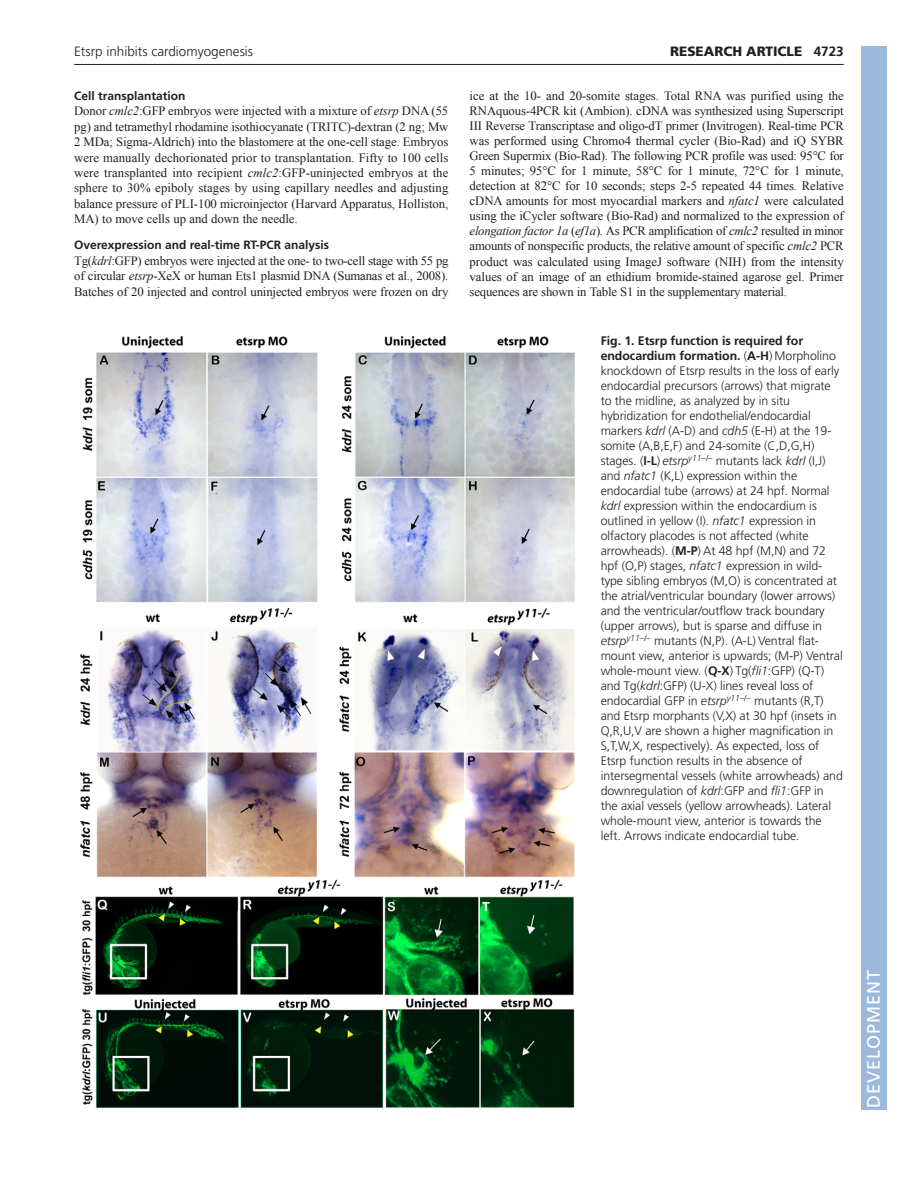
<style>
.page{position:relative;width:918px;height:1188px;background:#fff}
.page>*{position:absolute;margin:0;border:0;box-sizing:border-box;transform-origin:0 0}
.t1{font:18px "Frutiger LT Std";letter-spacing:.055em;color:#fff}
.t2{font:300 13.5px "Frutiger LT Std";color:#231f20}
.t3{font:900 13.5px "Frutiger LT Std";color:#231f20}
.t4{font:12.75px/15px "Times New Roman";letter-spacing:-.01em;color:#231f20;text-align:justify}
.t5{font:300 12.3px/15px "Frutiger LT Std";letter-spacing:-.005em;color:#231f20}
.t6{font:700 12px "Frutiger LT Std";color:#231f20}
.s1{font-weight:700}
.s2{font-style:italic}
</style>
<div class="page">
<hr style="left:74px;top:64px;width:770px;height:1px;background:#231f20">
<img style="left:80px;top:336px;width:495px;height:772px">
<div style="left:861px;top:46px;width:25px;height:1064px;background:#9cb9db"></div>
<p class="t2" style="left:74px;top:46px;width:180px">Etsrp inhibits cardiomyogenesis</p>
<p class="t3" style="left:670px;top:46px;width:175px">RESEARCH ARTICLE <span class="s1">4723</span></p>
<p class="t6" style="left:74px;top:91px;width:113px">Cell transplantation</p>
<p class="t4" style="left:74px;top:103px;width:376px;line-height:15.5px">Donor <span class="s2">cmlc2</span>:GFP embryos were injected with a mixture of <span class="s2">etsrp</span> DNA (55 pg) and tetramethyl rhodamine isothiocyanate (TRITC)-dextran (2 ng; Mw 2 MDa; Sigma-Aldrich) into the blastomere at the one-cell stage. Embryos were manually dechorionated prior to transplantation. Fifty to 100 cells were transplanted into recipient <span class="s2">cmlc2</span>:GFP-uninjected embryos at the sphere to 30% epiboly stages by using capillary needles and adjusting balance pressure of PLI-100 microinjector (Harvard Apparatus, Holliston, MA) to move cells up and down the needle.</p>
<p class="t6" style="left:74px;top:240px;width:257px">Overexpression and real-time RT-PCR analysis</p>
<p class="t4" style="left:74px;top:253px;width:376px;line-height:15.5px">Tg(<span class="s2">kdrl</span>:GFP) embryos were injected at the one- to two-cell stage with 55 pg of circular <span class="s2">etsrp</span>-XeX or human Ets1 plasmid DNA (Sumanas et al., 2008).<br>Batches of 20 injected and control uninjected embryos were frozen on dry</p>
<p class="t4" style="left:470px;top:88px;width:376px">ice at the 10- and 20-somite stages. Total RNA was purified using the RNAquous-4PCR kit (Ambion). cDNA was synthesized using Superscript III Reverse Transcriptase and oligo-dT primer (Invitrogen). Real-time PCR was performed using Chromo4 thermal cycler (Bio-Rad) and iQ SYBR Green Supermix (Bio-Rad). The following PCR profile was used: 95°C for 5 minutes; 95°C for 1 minute, 58°C for 1 minute, 72°C for 1 minute, detection at 82°C for 10 seconds; steps 2-5 repeated 44 times. Relative cDNA amounts for most myocardial markers and <span class="s2">nfatc1</span> were calculated using the iCycler software (Bio-Rad) and normalized to the expression of <span class="s2">elongation factor 1a</span> (<span class="s2">ef1a</span>). As PCR amplification of <span class="s2">cmlc2</span> resulted in minor amounts of nonspecific products, the relative amount of specific <span class="s2">cmlc2</span> PCR product was calculated using ImageJ software (NIH) from the intensity values of an image of an ethidium bromide-stained agarose gel. Primer sequences are shown in Table S1 in the supplementary material.</p>
<p class="t5" style="left:601px;top:335px;width:244px"><span class="s1">Fig. 1. Etsrp function is required for endocardium formation.</span> (<span class="s1">A-H</span>) Morpholino knockdown of Etsrp results in the loss of early endocardial precursors (arrows) that migrate to the midline, as analyzed by in situ hybridization for endothelial/endocardial markers <span class="s2">kdrl</span> (A-D) and <span class="s2">cdh5</span> (E-H) at the 19- somite (A,B,E,F) and 24-somite (C,D,G,H) stages. (<span class="s1">I-L</span>) <span class="s2">etsrp</span><sup>y11–/–</sup> mutants lack <span class="s2">kdrl</span> (I,J) and <span class="s2">nfatc1</span> (K,L) expression within the endocardial tube (arrows) at 24 hpf. Normal <span class="s2">kdrl</span> expression within the endocardium is outlined in yellow (I). <span class="s2">nfatc1</span> expression in olfactory placodes is not affected (white arrowheads). (<span class="s1">M-P</span>) At 48 hpf (M,N) and 72 hpf (O,P) stages, <span class="s2">nfatc1</span> expression in wild&shy;type sibling embryos (M,O) is concentrated at the atrial/ventricular boundary (lower arrows) and the ventricular/outflow track boundary (upper arrows), but is sparse and diffuse in <span class="s2">etsrp</span><sup>y11–/–</sup> mutants (N,P). (A-L) Ventral flat&shy;mount view, anterior is upwards; (M-P) Ventral whole-mount view. (<span class="s1">Q-X</span>) Tg(<span class="s2">fli1</span>:GFP) (Q-T) and Tg(<span class="s2">kdrl</span>:GFP) (U-X) lines reveal loss of endocardial GFP in <span class="s2">etsrp</span><sup>y11</sup><sup>–/–</sup> mutants (R,T) and Etsrp morphants (V,X) at 30 hpf (insets in Q,R,U,V are shown a higher magnification in S,T,W,X, respectively). As expected, loss of Etsrp function results in the absence of intersegmental vessels (white arrowheads) and downregulation of <span class="s2">kdrl</span>:GFP and <span class="s2">fli1</span>:GFP in the axial vessels (yellow arrowheads). Lateral whole-mount view, anterior is towards the left. Arrows indicate endocardial tube.</p>
<h1 class="t1" style="left:863px;top:1108px;width:140px;rotate:-90deg">DEVELOPMENT</h1>
</div>
